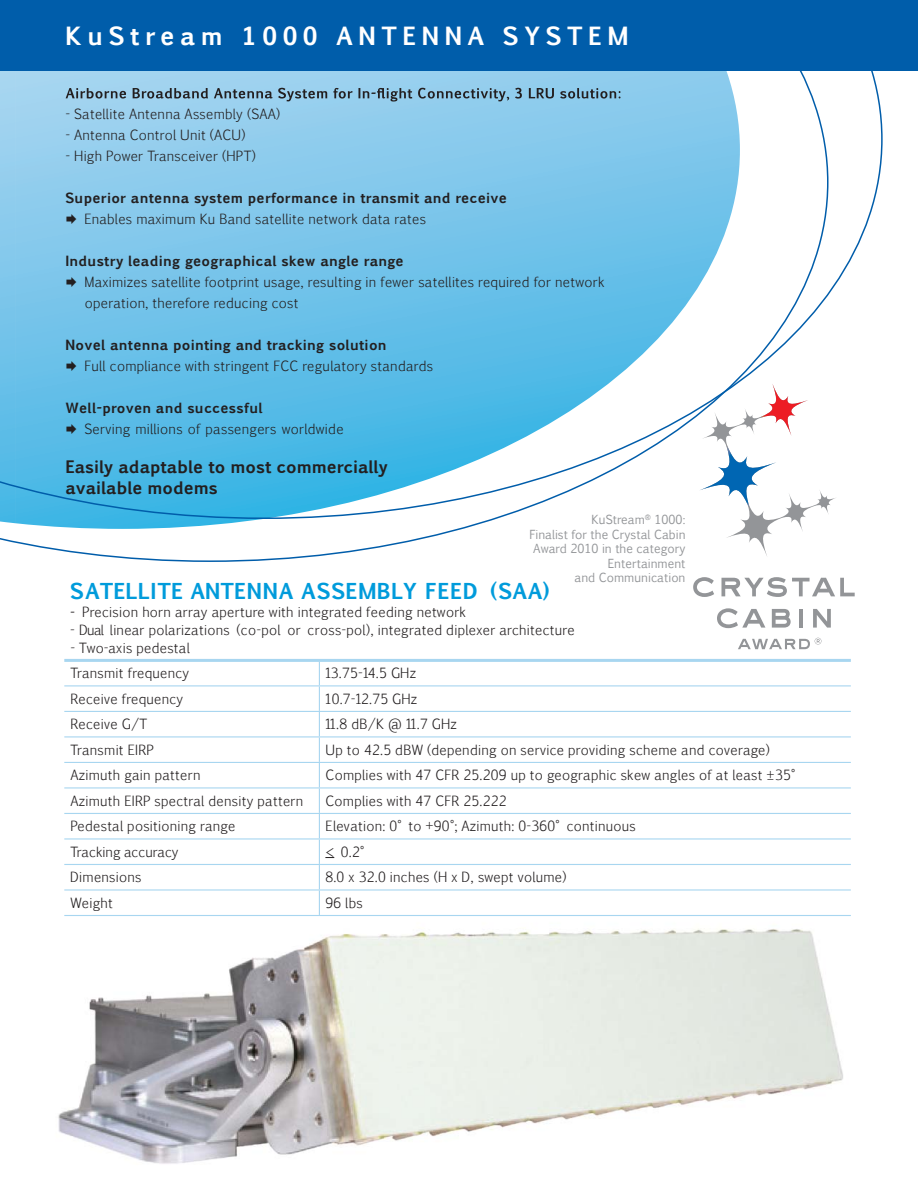
<style>
.page{position:relative;width:918px;height:1188px;background:#fff}
.page>*{position:absolute;margin:0;border:0;box-sizing:border-box;transform-origin:0 0}
.t1{font:700 24px "Pigiarniq";letter-spacing:.23em;color:#fff}
.t2{font:700 21px "Pigiarniq";letter-spacing:.04em;color:#009bdb}
.t3{font:700 16.5px/21px "Pigiarniq";color:#231f20}
.t4{font:300 13.5px/21px "Pigiarniq";letter-spacing:.02em;color:#231f20}
.t5{font:700 13.5px "Pigiarniq";letter-spacing:.02em;color:#231f20}
.t6{font:300 13.5px "Pigiarniq";color:#231f20}
.t7{font:12px/14.4px "Pigiarniq";color:#939598;text-align:right}
.s1{font-weight:400}
</style>
<div class="page">
<img style="left:58px;top:912px;width:785px;height:252px">
<svg style="left:0;top:71px;width:829px;height:491px"></svg>
<div style="left:0;top:0;width:918px;height:71px;background:#005daa"></div>
<svg style="left:66px;top:88px;width:555px;height:14px;background:#7ba4bc"></svg>
<hr style="left:64px;top:659px;width:787px;height:3px;background:#a8d6f0">
<hr style="left:64px;top:685px;width:787px;height:1px;background:#a8d6f0">
<hr style="left:64px;top:711px;width:787px;height:1px;background:#a8d6f0">
<hr style="left:64px;top:736px;width:787px;height:1px;background:#a8d6f0">
<hr style="left:64px;top:762px;width:787px;height:1px;background:#a8d6f0">
<hr style="left:64px;top:787px;width:787px;height:2px;background:#a8d6f0">
<hr style="left:64px;top:813px;width:787px;height:1px;background:#a8d6f0">
<hr style="left:64px;top:838px;width:787px;height:2px;background:#a8d6f0">
<hr style="left:64px;top:864px;width:787px;height:1px;background:#a8d6f0">
<hr style="left:64px;top:889px;width:787px;height:2px;background:#a8d6f0">
<hr style="left:64px;top:915px;width:787px;height:1px;background:#a8d6f0">
<svg style="left:319px;top:662px;width:15px;height:253px"></svg>
<svg style="left:693px;top:577px;width:21px;height:20px"></svg>
<svg style="left:721px;top:577px;width:134px;height:20px"></svg>
<svg style="left:717px;top:608px;width:48px;height:20px"></svg>
<svg style="left:772px;top:609px;width:19px;height:19px"></svg>
<hr style="left:799px;top:609px;width:4px;height:19px;background:#939598">
<svg style="left:813px;top:609px;width:18px;height:19px"></svg>
<svg style="left:738px;top:638px;width:83px;height:11px"></svg>
<svg style="left:699px;top:383px;width:136px;height:174px"></svg>
<h1 class="t1" style="left:65px;top:27px;width:565px">KuStream 1000 ANTENNA SYSTEM</h1>
<p class="t4" style="left:65px;top:105px;width:216px">- Satellite Antenna Assembly (SAA)</p>
<p class="t4" style="left:65px;top:126px;width:182px">- Antenna Control Unit (ACU)</p>
<p class="t4" style="left:65px;top:147px;width:192px">- High Power Transceiver (HPT)</p>
<p class="t5" style="left:65px;top:193px;width:443px">Superior antenna system performance in transmit and receive</p>
<p class="t4" style="left:65px;top:210px;width:362px">◻ Enables maximum Ku Band satellite network data rates</p>
<p class="t5" style="left:65px;top:256px;width:340px">Industry leading geographical skew angle range</p>
<p class="t4" style="left:85px;top:273px;width:521px;text-indent:-19px">◻ Maximizes satellite footprint usage, resulting in fewer satellites required for network operation, therefore reducing cost</p>
<p class="t5" style="left:66px;top:340px;width:323px">Novel antenna pointing and tracking solution</p>
<p class="t4" style="left:66px;top:357px;width:369px">◻ Full compliance with stringent FCC regulatory standards</p>
<p class="t5" style="left:66px;top:403px;width:199px">Well-proven and successful</p>
<p class="t4" style="left:66px;top:420px;width:280px">◻ Serving millions of passengers worldwide</p>
<p class="t3" style="left:65px;top:458px;width:324px">Easily adaptable to most commercially available modems</p>
<p class="t7" style="left:529px;top:514px;width:158px">KuStream<sup>®</sup> 1000:<br>Finalist for the Crystal Cabin<br>Award 2010 in the category<br>Entertainment<br>and Communication</p>
<h2 class="t2" style="left:70px;top:583px;width:481px">SATELLITE ANTENNA ASSEMBLY FEED (SAA)</h2>
<p class="t4" style="left:70px;top:603px;width:397px"><span class="s1">-</span> Precision horn array aperture with integrated feeding network</p>
<p class="t4" style="left:70px;top:621px;width:506px">- Dual linear polarizations (co-pol or cross-pol), integrated diplexer architecture</p>
<p class="t4" style="left:70px;top:637px;width:121px;line-height:25.3px">- Two-axis pedestal<br>Transmit frequency</p>
<p class="t4" style="left:326px;top:664px;width:92px">13.75-14.5 GHz</p>
<p class="t4" style="left:70px;top:690px;width:114px">Receive frequency</p>
<p class="t4" style="left:326px;top:690px;width:93px">10.7-12.75 GHz</p>
<p class="t4" style="left:70px;top:715px;width:78px">Receive G/T</p>
<p class="t4" style="left:326px;top:715px;width:133px">11.8 dB/K @ 11.7 GHz</p>
<p class="t4" style="left:70px;top:741px;width:85px">Transmit EIRP</p>
<p class="t4" style="left:326px;top:741px;width:446px">Up to 42.5 dBW (depending on service providing scheme and coverage)</p>
<p class="t4" style="left:70px;top:766px;width:132px">Azimuth gain pattern</p>
<p class="t4" style="left:326px;top:766px;width:471px">Complies with 47 CFR 25.209 up to geographic skew angles of at least ±35°</p>
<p class="t4" style="left:70px;top:792px;width:234px">Azimuth EIRP spectral density pattern</p>
<p class="t4" style="left:326px;top:792px;width:182px">Complies with 47 CFR 25.222</p>
<p class="t4" style="left:70px;top:817px;width:166px">Pedestal positioning range</p>
<p class="t4" style="left:326px;top:817px;width:312px">Elevation: 0° to +90°; Azimuth: 0-360° continuous</p>
<p class="t6" style="left:70px;top:847px;width:110px">Tracking accuracy</p>
<p class="t4" style="left:325px;top:843px;width:40px">&lt; 0.2°</p>
<p class="t4" style="left:70px;top:868px;width:73px">Dimensions</p>
<p class="t4" style="left:325px;top:868px;width:243px">8.0 x 32.0 inches (H x D, swept volume)</p>
<p class="t4" style="left:70px;top:894px;width:44px">Weight</p>
<p class="t4" style="left:325px;top:894px;width:39px">96 lbs</p>
</div>
